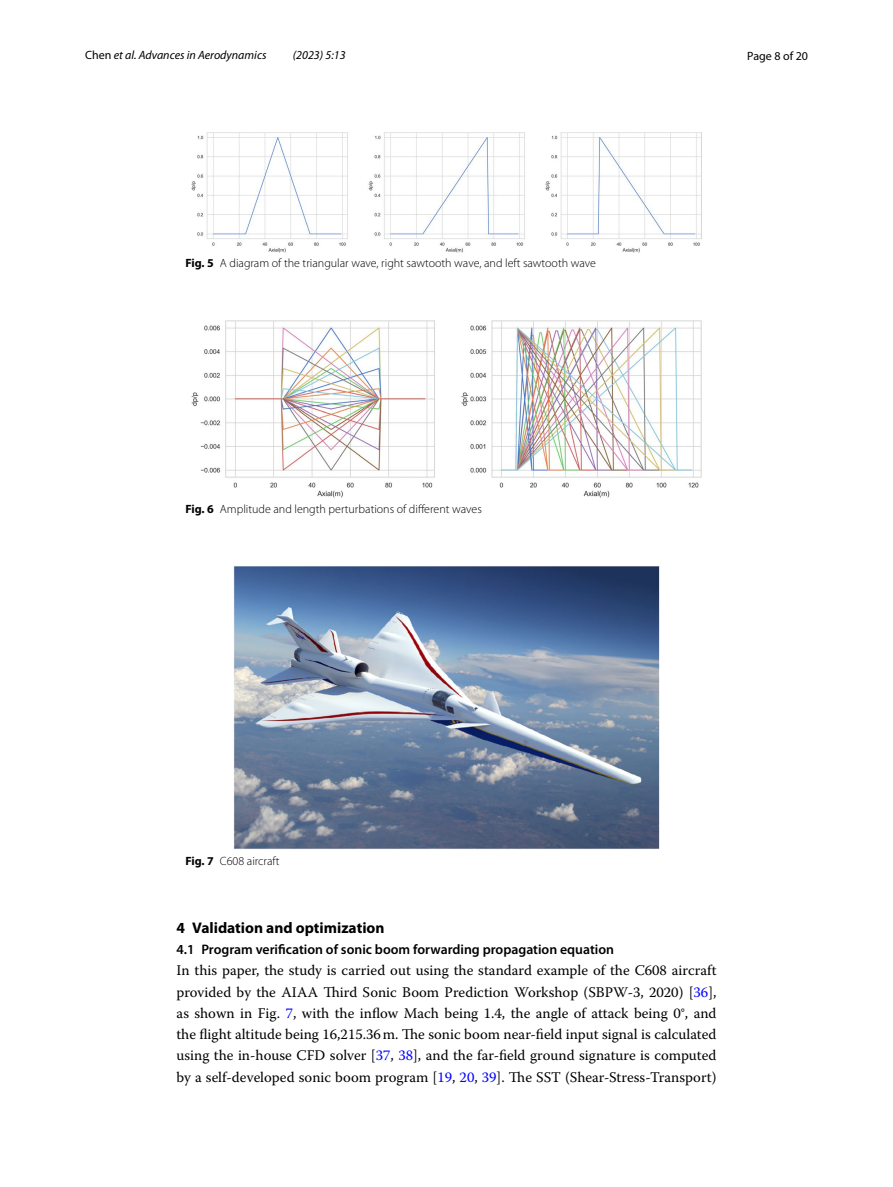
<style>
.page{position:relative;width:893px;height:1187px;background:#fff}
.page>*{position:absolute;margin:0;border:0;box-sizing:border-box;transform-origin:0 0}
.t1{font:700 15.45px "Myriad Pro";color:#000}
.t2{font:14.7px/21.3px "Warnock Pro";color:#000;text-align:justify}
.t3{font:600 13.8px "Myriad Pro";color:#000}
.t4{font:300 12px "Myriad Pro";color:#000}
.t5{font:italic 12px "Myriad Pro";color:#000}
.t6{font:12px "Myriad Pro";color:#000}
.s1{font-style:normal}
.s2{font-weight:700}
.s3{color:#00f}
</style>
<div class="page">
<img style="left:191px;top:133px;width:511px;height:119px">
<img style="left:191px;top:321px;width:511px;height:177px">
<img style="left:234px;top:566px;width:425px;height:283px">
<p class="t5" style="left:85px;top:48px;width:183px"><span class="s1">Chen</span> et al. Advances in Aerodynamics</p>
<p class="t5" style="left:293px;top:48px;width:54px">(2023) 5:13</p>
<p class="t6" style="left:747px;top:48px;width:62px">Page 8 of 20</p>
<p class="t4" style="left:185px;top:257px;width:412px"><span class="s2">Fig. 5</span> A diagram of the triangular wave, right sawtooth wave, and left sawtooth wave</p>
<p class="t4" style="left:185px;top:502px;width:298px"><span class="s2">Fig. 6</span> Amplitude and length perturbations of different waves</p>
<p class="t4" style="left:185px;top:854px;width:96px"><span class="s2">Fig. 7</span> C608 aircraft</p>
<p class="t1" style="left:176px;top:917px;width:210px">4 Validation and optimization</p>
<p class="t3" style="left:176px;top:940px;width:439px">4.1 Program verification of sonic boom forwarding propagation equation</p>
<p class="t2" style="left:176px;top:959px;width:542px">In this paper, the study is carried out using the standard example of the C608 aircraft provided by the AIAA Third Sonic Boom Prediction Workshop (SBPW-3, 2020) [<span class="s3">36</span>], as shown in Fig. <span class="s3">7</span>, with the inflow Mach being 1.4, the angle of attack being 0°, and the flight altitude being 16,215.36m. The sonic boom near-field input signal is calculated using the in-house CFD solver [<span class="s3">37</span>, <span class="s3">38</span>], and the far-field ground signature is computed by a self-developed sonic boom program [<span class="s3">19</span>, <span class="s3">20</span>, <span class="s3">39</span>]. The SST (Shear-Stress-Transport)</p>
</div>
